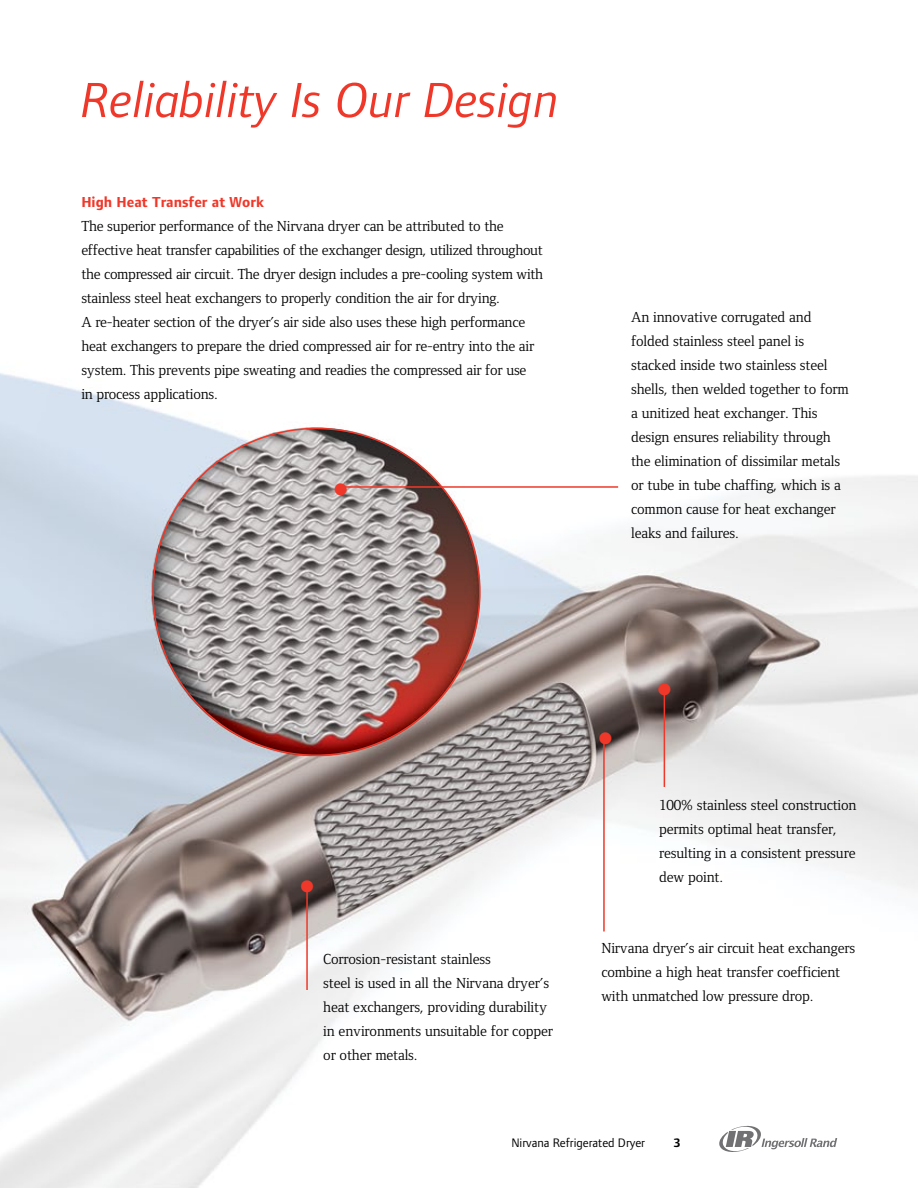
<style>
.page{position:relative;width:918px;height:1188px;background:#fff}
.page>*{position:absolute;margin:0;border:0;box-sizing:border-box;transform-origin:0 0}
.t1{font:italic 51px "Foundry Form Sans";color:#ef3829}
.t2{font:38.1px "Helvetica LT Std";color:#ef3829}
.t3{font:15px/24px "Foundry Form Serif";letter-spacing:-.01em;color:#000}
.t4{font:700 15px "Foundry Form Sans";color:#ef3829}
.t5{font:12.75px "Foundry Form Sans";color:#000}
.t6{font:700 12.75px "Foundry Form Sans";color:#000}
</style>
<div class="page">
<img style="left:0;top:373px;width:918px;height:815px">
<hr style="left:603px;top:737px;width:2px;height:195px;background:#ef3829">
<hr style="left:664px;top:693px;width:1px;height:94px;background:#ef3829">
<hr style="left:306px;top:884px;width:2px;height:106px;background:#ef3829">
<hr style="left:340px;top:486px;width:278px;height:2px;background:#ef3829">
<svg style="left:719px;top:1126px;width:118px;height:26px"></svg>
<h1 class="t1" style="left:81px;top:71px;width:480px">Reliability Is Our Design</h1>
<p class="t4" style="left:81px;top:194px;width:184px">High Heat Transfer at Work</p>
<p class="t3" style="left:81px;top:214px;width:463px">The superior performance of the Nirvana dryer can be attributed to the effective heat transfer capabilities of the exchanger design, utilized throughout the compressed air circuit. The dryer design includes a pre-cooling system with stainless steel heat exchangers to properly condition the air for drying.<br>A re-heater section of the dryer’s air side also uses these high performance heat exchangers to prepare the dried compressed air for re-entry into the air system. This prevents pipe sweating and readies the compressed air for use<br>in process applications.</p>
<h2 class="t2" style="left:334px;top:467px;width:15px">•</h2>
<p class="t3" style="left:631px;top:305px;width:219px">An innovative corrugated and folded stainless steel panel is stacked inside two stainless steel shells, then welded together to form a unitized heat exchanger. This design ensures reliability through the elimination of dissimilar metals or tube in tube chaffing, which is a common cause for heat exchanger leaks and failures.</p>
<h2 class="t2" style="left:300px;top:864px;width:15px">•</h2>
<p class="t3" style="left:323px;top:948px;width:231px">Corrosion-resistant stainless<br>steel is used in all the Nirvana dryer’s heat exchangers, providing durability in environments unsuitable for copper or other metals.</p>
<h2 class="t2" style="left:599px;top:716px;width:15px">•</h2>
<h2 class="t2" style="left:658px;top:668px;width:15px">•</h2>
<p class="t3" style="left:659px;top:793px;width:199px">100% stainless steel construction permits optimal heat transfer, resulting in a consistent pressure dew point.</p>
<p class="t3" style="left:601px;top:936px;width:255px">Nirvana dryer’s air circuit heat exchangers combine a high heat transfer coefficient with unmatched low pressure drop.</p>
<p class="t5" style="left:511px;top:1135px;width:135px">Nirvana Refrigerated Dryer</p>
<p class="t6" style="left:674px;top:1135px;width:8px">3</p>
</div>
